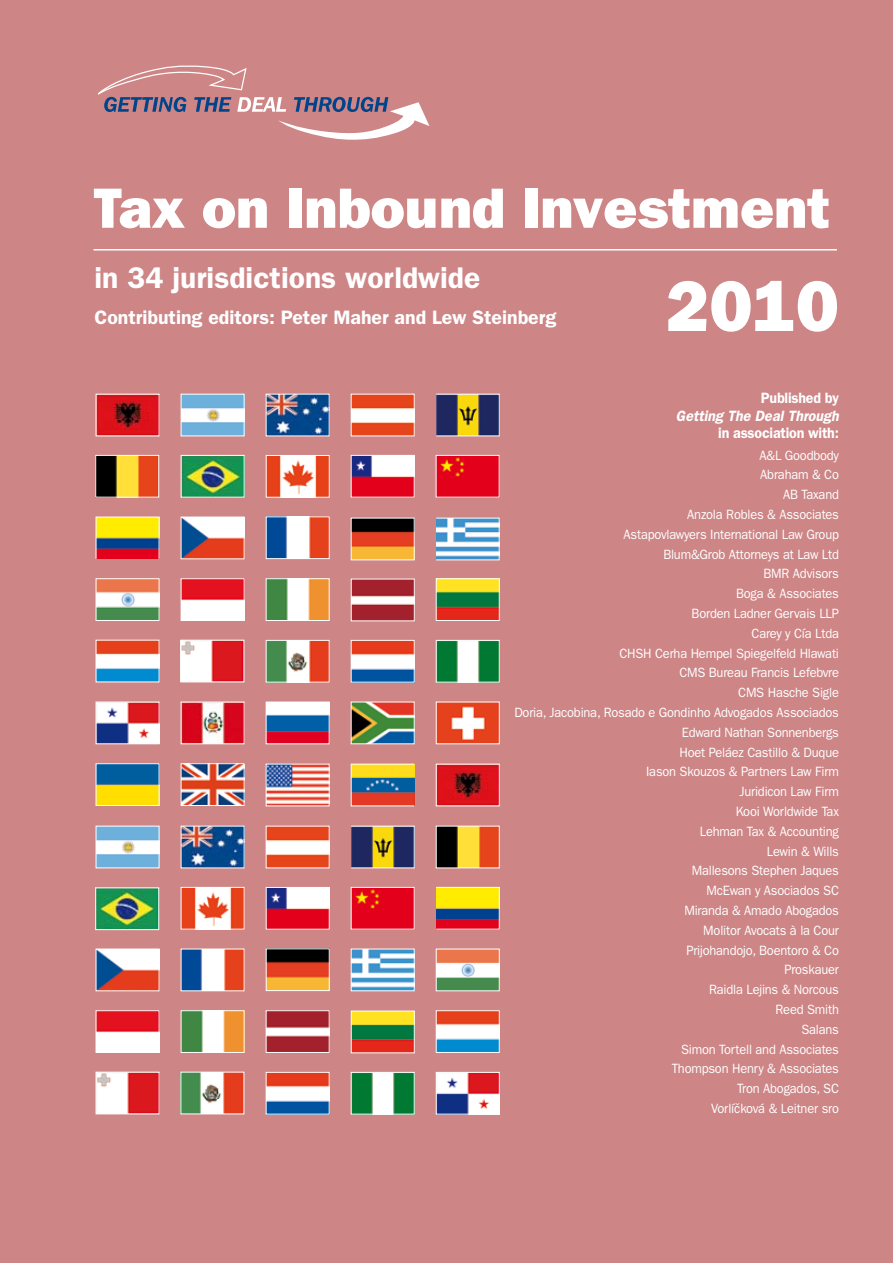
<style>
.page{position:relative;width:893px;height:1263px;background:#cd8586}
.page>*{position:absolute;margin:0;border:0;box-sizing:border-box;transform-origin:0 0}
.t1{font:800 72px "Franklin Gothic";color:#fff}
.t2{font:800 57px "Franklin Gothic";color:#fff}
.t3{font:600 30px "Franklin Gothic";color:#fff}
.t4{font:600 19.5px "Franklin Gothic";color:#fff}
.t5{font:600 15px "Franklin Gothic";letter-spacing:-.015em;color:#fff;scale:.95 1}
.t6{font:italic 600 15px "Franklin Gothic";color:#fff;scale:.95 1}
.t7{font:13.5px/19.8px "Franklin Gothic";letter-spacing:-.015em;color:#fff;text-align:right;scale:.95 1}
</style>
<div class="page">
<hr style="left:94px;top:249px;width:743px;height:2px;background:#fff">
<svg style="left:98px;top:65px;width:331px;height:75px"></svg>
<img style="left:98px;top:519px;width:59px;height:38px">
<img style="left:438px;top:457px;width:60px;height:38px">
<div style="left:436px;top:455px;width:64px;height:42px;border:1px solid #fff"></div>
<img style="left:183px;top:457px;width:59px;height:38px">
<div style="left:181px;top:455px;width:63px;height:42px;border:1px solid #fff"></div>
<img style="left:353px;top:457px;width:60px;height:38px">
<div style="left:351px;top:455px;width:64px;height:42px;border:1px solid #fff"></div>
<img style="left:353px;top:520px;width:60px;height:38px">
<img style="left:98px;top:580px;width:59px;height:39px">
<div style="left:96px;top:578px;width:63px;height:43px;border:1px solid #fff"></div>
<img style="left:183px;top:519px;width:59px;height:38px">
<div style="left:181px;top:517px;width:63px;height:42px;border:1px solid #fff"></div>
<img style="left:98px;top:704px;width:59px;height:38px">
<div style="left:96px;top:702px;width:63px;height:42px;border:1px solid #fff"></div>
<img style="left:268px;top:642px;width:60px;height:38px">
<div style="left:266px;top:640px;width:64px;height:42px;border:1px solid #fff"></div>
<img style="left:438px;top:642px;width:60px;height:38px">
<div style="left:436px;top:640px;width:64px;height:42px;border:1px solid #fff"></div>
<img style="left:353px;top:642px;width:60px;height:38px">
<div style="left:351px;top:640px;width:64px;height:42px;border:1px solid #fff"></div>
<img style="left:438px;top:704px;width:60px;height:38px">
<div style="left:436px;top:702px;width:64px;height:42px;border:1px solid #fff"></div>
<img style="left:268px;top:704px;width:60px;height:38px">
<div style="left:266px;top:702px;width:64px;height:42px;border:1px solid #fff"></div>
<img style="left:353px;top:704px;width:60px;height:38px">
<div style="left:351px;top:702px;width:64px;height:42px;border:1px solid #fff"></div>
<img style="left:98px;top:765px;width:59px;height:39px">
<div style="left:96px;top:763px;width:63px;height:43px;border:1px solid #fff"></div>
<img style="left:183px;top:704px;width:59px;height:38px">
<div style="left:181px;top:702px;width:63px;height:42px;border:1px solid #fff"></div>
<img style="left:98px;top:642px;width:59px;height:38px">
<div style="left:96px;top:640px;width:63px;height:42px;border:1px solid #fff"></div>
<img style="left:438px;top:580px;width:60px;height:39px">
<div style="left:436px;top:578px;width:64px;height:43px;border:1px solid #fff"></div>
<img style="left:183px;top:580px;width:59px;height:39px">
<div style="left:181px;top:578px;width:63px;height:43px;border:1px solid #fff"></div>
<img style="left:268px;top:580px;width:60px;height:39px">
<div style="left:266px;top:578px;width:64px;height:43px;border:1px solid #fff"></div>
<img style="left:268px;top:396px;width:60px;height:38px">
<img style="left:353px;top:396px;width:60px;height:38px">
<div style="left:351px;top:394px;width:64px;height:42px;border:1px solid #fff"></div>
<img style="left:98px;top:396px;width:59px;height:38px">
<div style="left:96px;top:394px;width:63px;height:42px;border:1px solid #fff"></div>
<img style="left:183px;top:396px;width:59px;height:38px">
<div style="left:181px;top:394px;width:63px;height:42px;border:1px solid #fff"></div>
<img style="left:353px;top:766px;width:60px;height:38px">
<img style="left:438px;top:766px;width:60px;height:38px">
<div style="left:436px;top:764px;width:64px;height:42px;border:1px solid #fff"></div>
<img style="left:183px;top:765px;width:59px;height:39px">
<div style="left:181px;top:763px;width:63px;height:43px;border:1px solid #fff"></div>
<img style="left:268px;top:766px;width:60px;height:38px">
<div style="left:266px;top:764px;width:64px;height:42px;border:1px solid #fff"></div>
<img style="left:353px;top:581px;width:60px;height:38px">
<div style="left:351px;top:579px;width:64px;height:42px;border:1px solid #fff"></div>
<img style="left:182px;top:642px;width:60px;height:38px">
<div style="left:180px;top:640px;width:64px;height:42px;border:1px solid #fff"></div>
<img style="left:268px;top:518px;width:60px;height:39px">
<div style="left:266px;top:516px;width:64px;height:43px;border:1px solid #fff"></div>
<img style="left:268px;top:457px;width:60px;height:39px">
<div style="left:266px;top:455px;width:64px;height:43px;border:1px solid #fff"></div>
<img style="left:97px;top:457px;width:60px;height:38px">
<div style="left:95px;top:455px;width:64px;height:42px;border:1px solid #fff"></div>
<img style="left:98px;top:951px;width:59px;height:38px">
<div style="left:96px;top:949px;width:63px;height:42px;border:1px solid #fff"></div>
<img style="left:438px;top:889px;width:60px;height:38px">
<div style="left:436px;top:887px;width:64px;height:42px;border:1px solid #fff"></div>
<img style="left:183px;top:889px;width:59px;height:38px">
<div style="left:181px;top:887px;width:63px;height:42px;border:1px solid #fff"></div>
<img style="left:353px;top:889px;width:60px;height:38px">
<div style="left:351px;top:887px;width:64px;height:42px;border:1px solid #fff"></div>
<img style="left:438px;top:951px;width:60px;height:38px">
<div style="left:436px;top:949px;width:64px;height:42px;border:1px solid #fff"></div>
<img style="left:353px;top:951px;width:60px;height:38px">
<div style="left:351px;top:949px;width:64px;height:42px;border:1px solid #fff"></div>
<img style="left:98px;top:1012px;width:59px;height:39px">
<div style="left:96px;top:1010px;width:63px;height:43px;border:1px solid #fff"></div>
<img style="left:183px;top:951px;width:59px;height:38px">
<div style="left:181px;top:949px;width:63px;height:42px;border:1px solid #fff"></div>
<img style="left:268px;top:1074px;width:60px;height:38px">
<div style="left:266px;top:1072px;width:64px;height:42px;border:1px solid #fff"></div>
<img style="left:438px;top:1074px;width:60px;height:38px">
<div style="left:436px;top:1072px;width:64px;height:42px;border:1px solid #fff"></div>
<img style="left:353px;top:1074px;width:60px;height:38px">
<div style="left:351px;top:1072px;width:64px;height:42px;border:1px solid #fff"></div>
<img style="left:98px;top:1074px;width:59px;height:38px">
<div style="left:96px;top:1072px;width:63px;height:42px;border:1px solid #fff"></div>
<img style="left:438px;top:1012px;width:60px;height:39px">
<div style="left:436px;top:1010px;width:64px;height:43px;border:1px solid #fff"></div>
<img style="left:183px;top:1012px;width:59px;height:39px">
<div style="left:181px;top:1010px;width:63px;height:43px;border:1px solid #fff"></div>
<img style="left:268px;top:1012px;width:60px;height:39px">
<div style="left:266px;top:1010px;width:64px;height:43px;border:1px solid #fff"></div>
<img style="left:268px;top:828px;width:60px;height:38px">
<img style="left:353px;top:828px;width:60px;height:38px">
<div style="left:351px;top:826px;width:64px;height:42px;border:1px solid #fff"></div>
<img style="left:98px;top:828px;width:59px;height:38px">
<div style="left:96px;top:826px;width:63px;height:42px;border:1px solid #fff"></div>
<img style="left:183px;top:828px;width:59px;height:38px">
<img style="left:438px;top:828px;width:60px;height:38px">
<img style="left:353px;top:1013px;width:60px;height:38px">
<div style="left:351px;top:1011px;width:64px;height:42px;border:1px solid #fff"></div>
<img style="left:182px;top:1074px;width:60px;height:38px">
<div style="left:180px;top:1072px;width:64px;height:42px;border:1px solid #fff"></div>
<img style="left:268px;top:950px;width:60px;height:39px">
<div style="left:266px;top:948px;width:64px;height:43px;border:1px solid #fff"></div>
<img style="left:268px;top:889px;width:60px;height:38px">
<div style="left:266px;top:887px;width:64px;height:42px;border:1px solid #fff"></div>
<img style="left:97px;top:889px;width:60px;height:39px">
<div style="left:95px;top:887px;width:64px;height:43px;border:1px solid #fff"></div>
<img style="left:438px;top:396px;width:60px;height:38px">
<div style="left:436px;top:394px;width:64px;height:42px;border:1px solid #fff"></div>
<img style="left:438px;top:520px;width:60px;height:38px">
<div style="left:436px;top:518px;width:64px;height:42px;border:1px solid #fff"></div>
<h2 class="t2" style="left:94px;top:175px;width:738px">Tax on Inbound Investment</h2>
<h3 class="t3" style="left:94px;top:260px;width:387px">in 34 jurisdictions worldwide</h3>
<h3 class="t4" style="left:94px;top:305px;width:463px">Contributing editors: Peter Maher and Lew Steinberg</h3>
<h1 class="t1" style="left:666px;top:264px;width:174px">2010</h1>
<p class="t5" style="left:761px;top:389px;width:84px">Published by</p>
<p class="t6" style="left:676px;top:407px;width:173px">Getting The Deal Through</p>
<p class="t5" style="left:718px;top:424px;width:129px">in association with:</p>
<p class="t7" style="left:514px;top:445px;width:343px">A&amp;L Goodbody<br>Abraham &amp; Co<br>AB Taxand<br>Anzola Robles &amp; Associates<br>Astapovlawyers International Law Group<br>Blum&amp;Grob Attorneys at Law Ltd<br>BMR Advisors<br>Boga &amp; Associates<br>Borden Ladner Gervais LLP<br>Carey y Cía Ltda<br>CHSH Cerha Hempel Spiegelfeld Hlawati<br>CMS Bureau Francis Lefebvre<br>CMS Hasche Sigle<br>Doria, Jacobina, Rosado e Gondinho Advogados Associados<br>Edward Nathan Sonnenbergs<br>Hoet Peláez Castillo &amp; Duque<br>Iason Skouzos &amp; Partners Law Firm<br>Juridicon Law Firm<br>Kooi Worldwide Tax<br>Lehman Tax &amp; Accounting<br>Lewin &amp; Wills<br>Mallesons Stephen Jaques<br>McEwan y Asociados SC<br>Miranda &amp; Amado Abogados<br>Molitor Avocats à la Cour<br>Prijohandojo, Boentoro &amp; Co<br>Proskauer<br>Raidla Lejins &amp; Norcous<br>Reed Smith<br>Salans<br>Simon Tortell and Associates<br>Thompson Henry &amp; Associates<br>Tron Abogados, SC<br>Vorlícˇková &amp; Leitner sro</p>
</div>
